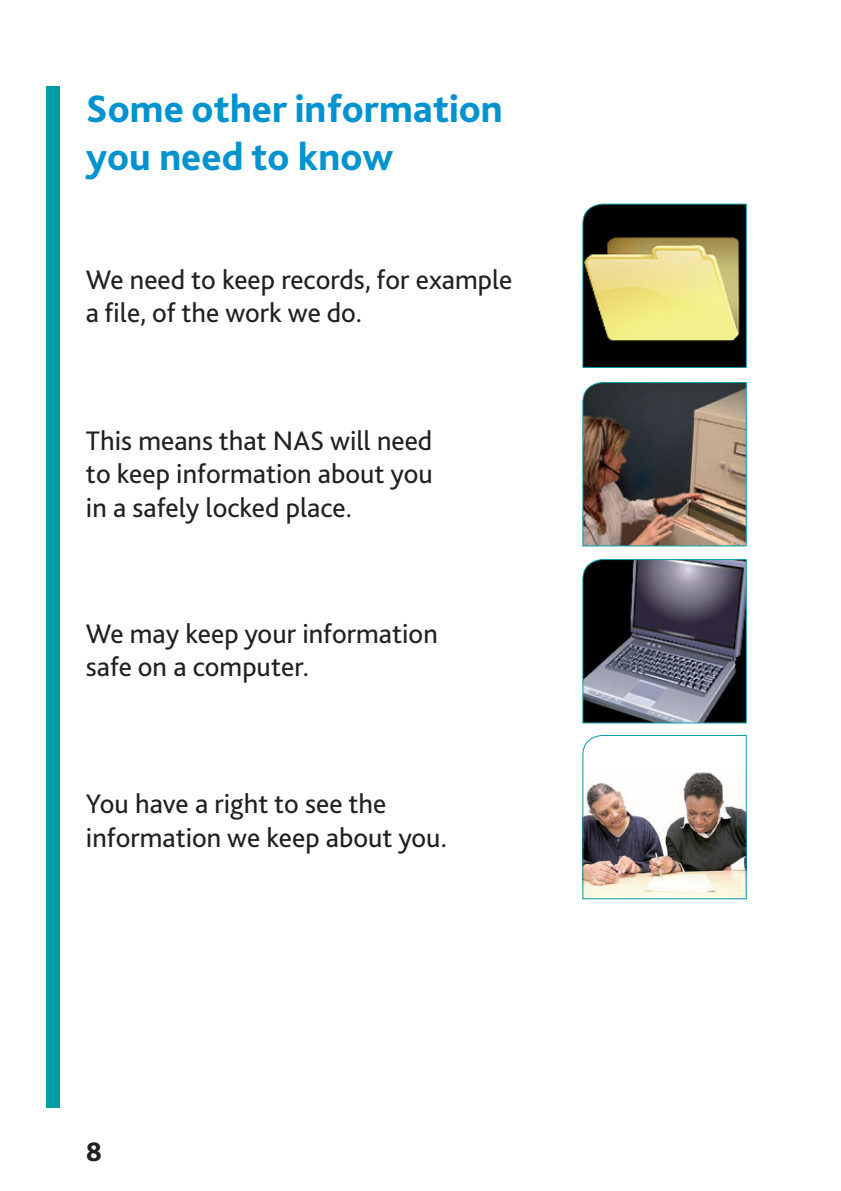
<style>
.page{position:relative;width:841px;height:1191px;background:#fff}
.page>*{position:absolute;margin:0;border:0;box-sizing:border-box;transform-origin:0 0}
.t1{font:800 40px/48px "Bliss 2";color:#0093d0}
.t2{font:28px/33.6px "Bliss 2";color:#231f20}
.t3{font:800 28px "Bliss 2";color:#231f20}
</style>
<div class="page">
<div style="left:46px;top:86px;width:13px;height:1020px;background:#009da5"></div>
<svg style="left:582px;top:203px;width:165px;height:165px;background:#7c7a4c"></svg>
<img style="left:582px;top:382px;width:165px;height:165px">
<svg style="left:582px;top:559px;width:165px;height:164px;background:#505360"></svg>
<img style="left:582px;top:734px;width:165px;height:165px">
<h1 class="t1" style="left:86px;top:84px;width:418px">Some other information you need to know</h1>
<p class="t2" style="left:86px;top:262px;width:428px">We need to keep records, for example a file, of the work we do.</p>
<p class="t2" style="left:86px;top:422px;width:348px;text-align:justify">This means that NAS will need to keep information about you in a safely locked place.</p>
<p class="t2" style="left:86px;top:616px;width:353px">We may keep your information safe on a computer.</p>
<p class="t2" style="left:86px;top:786px;width:362px">You have a right to see the information we keep about you.</p>
<p class="t3" style="left:86px;top:1133px;width:18px">8</p>
</div>
